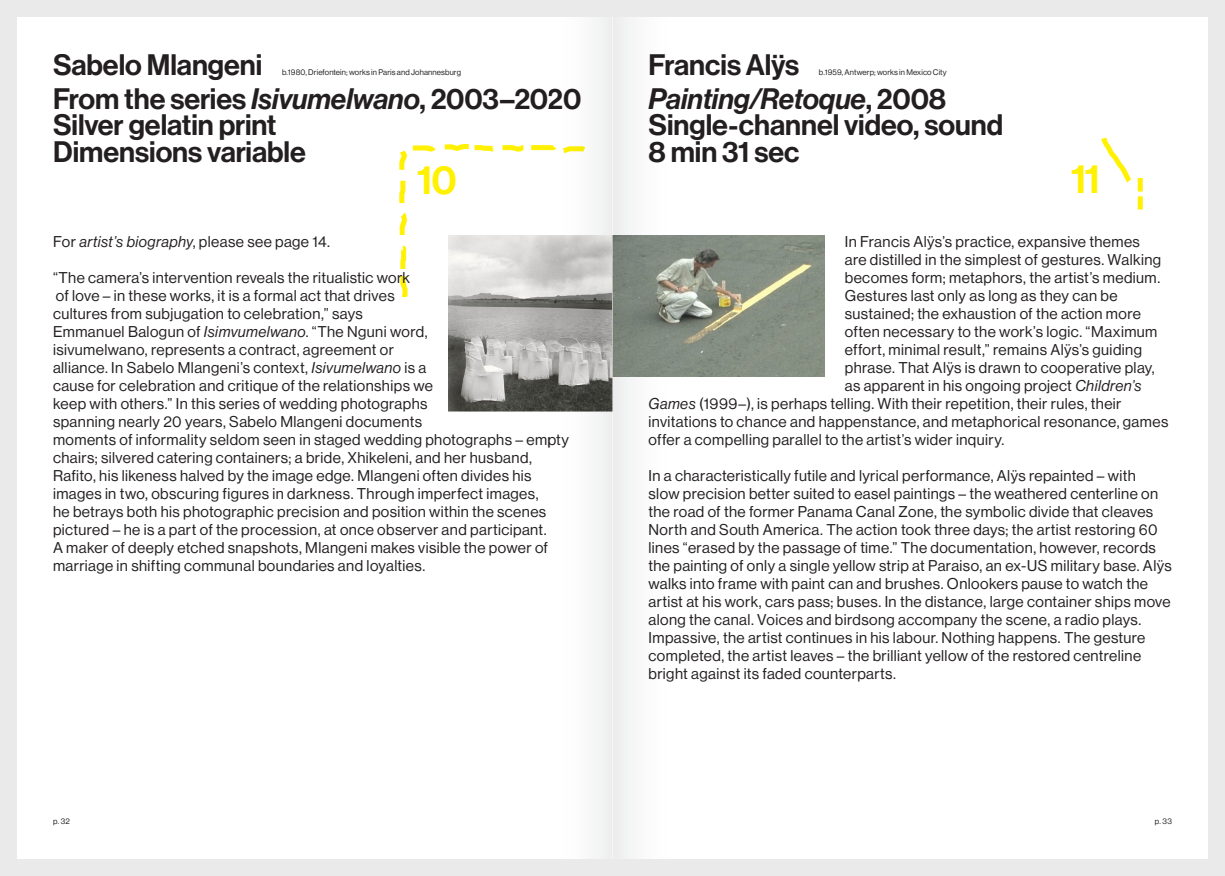
<style>
.page{position:relative;width:1225px;height:876px;background:#eaeaea}
.page>*{position:absolute;margin:0;border:0;box-sizing:border-box;transform-origin:0 0}
.t1{font:500 40px "Neue Haas Grotesk Display Pro 65";color:#fff101}
.t2{font:500 29px/26.4px "Neue Haas Grotesk Display Pro 65";color:#231f20}
.t3{font:italic 500 29px "Neue Haas Grotesk Display Pro 66";letter-spacing:-.005em;color:#231f20}
.t4{font:15.3px/18px "Neue Haas Grotesk Display Pro 55 Roman";letter-spacing:.025em;color:#231f20}
.t5{font:8px "Neue Haas Grotesk Display Pro 55 Roman";letter-spacing:.015em;color:#231f20}
.s1{font-family:"Neue Haas Grotesk Display Pro 66";font-style:italic}
.s2{font-family:"Neue Haas Grotesk Display Pro 56";font-style:italic}
.s3{font-family:"Neue Haas Grotesk Display Pro 65";font-style:normal}
</style>
<div class="page">
<div style="left:17px;top:17px;width:1191px;height:842px;background:#fff"></div>
<svg style="left:399px;top:144px;width:150px;height:154px"></svg>
<img style="left:448px;top:235px;width:101px;height:176px">
<img style="left:676px;top:235px;width:149px;height:141px">
<svg style="left:1101px;top:137px;width:31px;height:46px"></svg>
<div style="left:1137px;top:178px;width:5px;height:13px;background:#fff101"></div>
<div style="left:1137px;top:196px;width:5px;height:13px;background:#fff101"></div>
<svg style="left:549px;top:17px;width:127px;height:842px"></svg>
<hr style="left:612px;top:17px;width:1px;height:842px;background:#fff">
<h2 class="t2" style="left:53px;top:52px;width:211px">Sabelo Mlangeni</h2>
<p class="t5" style="left:282px;top:68px;width:180px">b.1980, Driefontein; works in Paris and Johannesburg</p>
<h2 class="t2" style="left:53px;top:86px;width:530px">From the series <span class="s1">Isivumelwano</span>, 2003–2020<br>Silver gelatin print<br>Dimensions variable</h2>
<h1 class="t1" style="left:416px;top:157px;width:42px">10</h1>
<p class="t4" style="left:53px;top:233px;width:278px">For <span class="s2">artist’s biography</span>, please see page 14.</p>
<p class="t4" style="left:53px;top:269px;width:517px">“The camera’s intervention reveals the ritualistic work<br>of love – in these works, it is a formal act that drives<br>cultures from subjugation to celebration,” says<br>Emmanuel Balogun of <span class="s2">Isimvumelwano</span>. “The Nguni word,<br>isivumelwano, represents a contract, agreement or<br>alliance. In Sabelo Mlangeni’s context, <span class="s2">Isivumelwano</span> is a<br>cause for celebration and critique of the relationships we<br>keep with others.” In this series of wedding photographs<br>spanning nearly 20 years, Sabelo Mlangeni documents<br>moments of informality seldom seen in staged wedding photographs – empty chairs; silvered catering containers; a bride, Xhikeleni, and her husband, Rafito, his likeness halved by the image edge. Mlangeni often divides his images in two, obscuring figures in darkness. Through imperfect images,<br>he betrays both his photographic precision and position within the scenes pictured – he is a part of the procession, at once observer and participant.<br>A maker of deeply etched snapshots, Mlangeni makes visible the power of marriage in shifting communal boundaries and loyalties.</p>
<h2 class="t2" style="left:648px;top:52px;width:152px">Francis Alÿs</h2>
<p class="t5" style="left:819px;top:68px;width:129px">b.1959, Antwerp; works in Mexico City</p>
<h2 class="t3" style="left:648px;top:82px;width:299px">Painting/Retoque<span class="s3">, 2008</span></h2>
<h2 class="t2" style="left:648px;top:112px;width:356px">Single-channel video, sound<br>8 min 31 sec</h2>
<h1 class="t1" style="left:1070px;top:155px;width:31px">11</h1>
<p class="t4" style="left:844px;top:233px;width:297px">In Francis Alÿs’s practice, expansive themes</p>
<p class="t4" style="left:844px;top:251px;width:318px">are distilled in the simplest of gestures. Walking</p>
<p class="t4" style="left:844px;top:269px;width:317px">becomes form; metaphors, the artist’s medium.</p>
<p class="t4" style="left:844px;top:287px;width:274px">Gestures last only as long as they can be</p>
<p class="t4" style="left:844px;top:305px;width:298px">sustained; the exhaustion of the action more</p>
<p class="t4" style="left:844px;top:323px;width:314px">often necessary to the work’s logic. “Maximum</p>
<p class="t4" style="left:844px;top:341px;width:299px">effort, minimal result,” remains Alÿs’s guiding</p>
<p class="t4" style="left:844px;top:359px;width:311px">phrase. That Alÿs is drawn to cooperative play,</p>
<p class="t4" style="left:844px;top:377px;width:298px">as apparent in his ongoing project <span class="s2">Children’s</span></p>
<p class="t4" style="left:648px;top:395px;width:474px"><span class="s2">Games</span> (1999–), is perhaps telling. With their repetition, their rules, their</p>
<p class="t4" style="left:648px;top:413px;width:521px">invitations to chance and happenstance, and metaphorical resonance, games</p>
<p class="t4" style="left:648px;top:431px;width:357px">offer a compelling parallel to the artist’s wider inquiry.</p>
<p class="t4" style="left:648px;top:467px;width:525px">In a characteristically futile and lyrical performance, Alÿs repainted – with<br>slow precision better suited to easel paintings – the weathered centerline on the road of the former Panama Canal Zone, the symbolic divide that cleaves North and South America. The action took three days; the artist restoring 60 lines “erased by the passage of time.” The documentation, however, records the painting of only a single yellow strip at Paraiso, an ex-US military base. Alÿs walks into frame with paint can and brushes. Onlookers pause to watch the artist at his work, cars pass; buses. In the distance, large container ships move along the canal. Voices and birdsong accompany the scene, a radio plays.<br>Impassive, the artist continues in his labour. Nothing happens. The gesture completed, the artist leaves – the brilliant yellow of the restored centreline bright against its faded counterparts.</p>
<p class="t5" style="left:53px;top:816px;width:19px">p. 32</p>
<p class="t5" style="left:1154px;top:816px;width:19px">p. 33</p>
</div>
